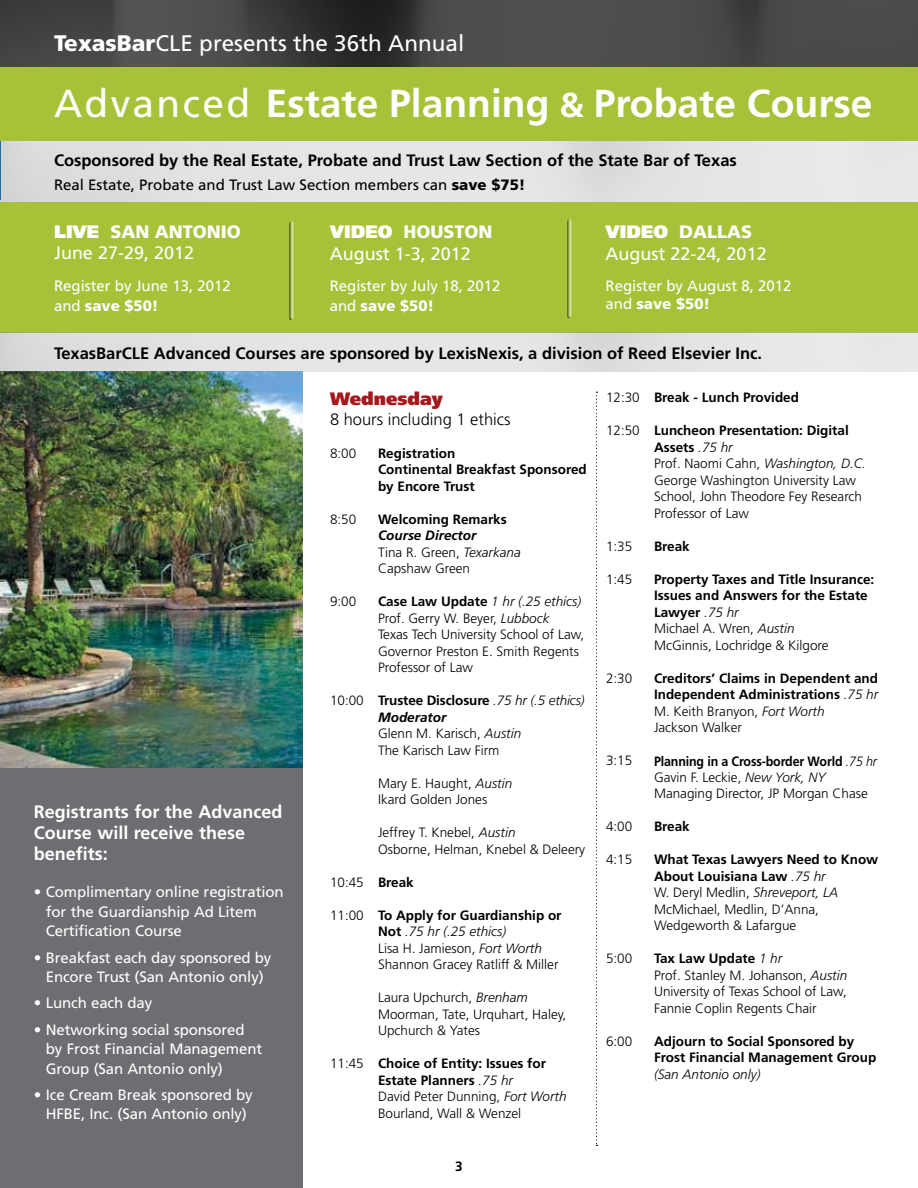
<style>
.page{position:relative;width:918px;height:1188px;background:#fff}
.page>*{position:absolute;margin:0;border:0;box-sizing:border-box;transform-origin:0 0}
.t1{font:700 39px "Frutiger LT Std";color:#fff}
.t2{font:22.5px "Frutiger LT Std";color:#fff}
.t3{font:18px/21.6px "Frutiger LT Std";color:#fff}
.t4{font:700 18px/21px "Frutiger LT Std";color:#fff}
.t5{font:900 18px "Frutiger LT Std";color:#a5181c}
.t6{font:700 16.5px "Frutiger LT Std";color:#000}
.t7{font:300 16.5px "Frutiger LT Std";color:#000}
.t8{font:15px/19.5px "Frutiger LT Std";letter-spacing:-.01em;color:#fff}
.t9{font:15px "Frutiger LT Std";color:#000}
.t10{font:300 13.5px/16.5px "Frutiger LT Std";color:#000}
.t11{font:700 13.5px/16.5px "Frutiger LT Std";color:#000}
.t12{font:italic 300 13.5px "Frutiger LT Std";color:#000}
.s1{font-weight:900}
.s2{font-weight:400}
.s3{font-size:34.5px}
.s4{font-weight:700;font-style:italic}
.s5{font-style:italic}
.s6{font-weight:700}
.s7{font-weight:300}
.s8{font-weight:300;font-style:italic}
</style>
<div class="page">
<img style="left:0;top:372px;width:302px;height:397px">
<div style="left:0;top:769px;width:303px;height:419px;background:#6d6e71"></div>
<svg style="left:596px;top:392px;width:1px;height:754px"></svg>
<svg style="left:0;top:0;width:918px;height:67px;fill:#4b494b"></svg>
<div style="left:0;top:67px;width:918px;height:74px;background:#a7c239"></div>
<img style="left:0;top:141px;width:918px;height:61px">
<div style="left:0;top:202px;width:918px;height:131px;background:#a7c239"></div>
<img style="left:0;top:333px;width:918px;height:39px">
<hr style="left:290px;top:221px;width:4px;height:99px;background:#fff;opacity:.75">
<hr style="left:289px;top:221px;width:3px;height:99px;background:#000;opacity:.75">
<hr style="left:290px;top:223px;width:2px;height:95px;background:#c0d173">
<hr style="left:568px;top:219px;width:4px;height:99px;background:#fff;opacity:.75">
<hr style="left:567px;top:219px;width:3px;height:99px;background:#000;opacity:.75">
<hr style="left:568px;top:221px;width:2px;height:96px;background:#c0d173">
<h2 class="t2" style="left:54px;top:30px;width:412px"><span class="s1">TexasBar</span>CLE presents the 36th Annual</h2>
<h1 class="t1" style="left:54px;top:81px;width:820px"><span class="s2">Advanced</span> Estate Planning <span class="s3">&amp;</span> Probate Course</h1>
<p class="t6" style="left:54px;top:151px;width:684px">Cosponsored by the Real Estate, Probate and Trust Law Section of the State Bar of Texas</p>
<p class="t9" style="left:54px;top:176px;width:473px">Real Estate, Probate and Trust Law Section members can <span class="s1">save $75!</span></p>
<h3 class="t3" style="left:54px;top:221px;width:188px"><span class="s1">LIVE</span> <span class="s1">SAN ANTONIO<br></span>June 27-29, 2012</h3>
<p class="t8" style="left:54px;top:276px;width:178px">Register by June 13, 2012 and <span class="s1">save $50!</span></p>
<h3 class="t3" style="left:330px;top:221px;width:164px"><span class="s1">VIDEO</span> <span class="s1">HOUSTON<br></span>August 1-3, 2012</h3>
<p class="t8" style="left:330px;top:276px;width:172px">Register by July 18, 2012 and <span class="s1">save $50!</span></p>
<h3 class="t3" style="left:606px;top:221px;width:163px"><span class="s1">VIDEO</span> <span class="s1">DALLAS<br></span>August 22-24, 2012</h3>
<p class="t8" style="left:606px;top:277px;width:187px;line-height:18px">Register by August 8, 2012 and <span class="s1">save $50!</span></p>
<p class="t6" style="left:54px;top:343px;width:710px">TexasBarCLE Advanced Courses are sponsored by LexisNexis, a division of Reed Elsevier Inc.</p>
<h3 class="t4" style="left:34px;top:801px;width:250px">Registrants for the Advanced<br>Course will receive these benefits:</h3>
<p class="t8" style="left:46px;top:882px;width:239px;text-indent:-12px">• Complimentary online registration for the Guardianship Ad Litem<br>Certification Course</p>
<p class="t8" style="left:34px;top:948px;width:239px;text-align:center">• Breakfast each day sponsored by<br>Encore Trust (San Antonio only)</p>
<p class="t8" style="left:34px;top:993px;width:120px">• Lunch each day</p>
<p class="t8" style="left:46px;top:1020px;width:218px;text-indent:-12px">• Networking social sponsored by Frost Financial Management<br>Group (San Antonio only)</p>
<p class="t8" style="left:34px;top:1085px;width:220px;text-align:center">• Ice Cream Break sponsored by<br>HFBE, Inc. (San Antonio only)</p>
<h3 class="t5" style="left:330px;top:388px;width:114px">Wednesday</h3>
<p class="t7" style="left:330px;top:410px;width:182px">8 hours including 1 ethics</p>
<p class="t10" style="left:330px;top:445px;width:28px">8:00</p>
<p class="t11" style="left:378px;top:445px;width:210px">Registration<br>Continental Breakfast Sponsored by Encore Trust</p>
<p class="t10" style="left:330px;top:511px;width:28px">8:50</p>
<p class="t11" style="left:378px;top:511px;width:130px">Welcoming Remarks</p>
<p class="t10" style="left:378px;top:528px;width:144px"><span class="s4">Course Director<br></span>Tina R. Green, <span class="s5">Texarkana<br></span>Capshaw Green</p>
<p class="t10" style="left:330px;top:594px;width:28px">9:00</p>
<p class="t10" style="left:378px;top:594px;width:208px"><span class="s6">Case Law Update</span> <span class="s5">1 hr (.25 ethics)<br></span>Prof. Gerry W. Beyer, <span class="s5">Lubbock<br></span>Texas Tech University School of Law,<br>Governor Preston E. Smith Regents<br>Professor of Law</p>
<p class="t10" style="left:378px;top:693px;width:208px;text-indent:-48px">10:00 <span class="s6">Trustee Disclosure</span> <span class="s5">.75 hr (.5 ethics)<br></span><span class="s4">Moderator<br></span>Glenn M. Karisch, <span class="s5">Austin<br></span>The Karisch Law Firm</p>
<p class="t10" style="left:378px;top:775px;width:136px">Mary E. Haught, <span class="s5">Austin<br></span>Ikard Golden Jones</p>
<p class="t10" style="left:378px;top:825px;width:209px">Jeffrey T. Knebel, <span class="s5">Austin<br></span>Osborne, Helman, Knebel &amp; Deleery</p>
<p class="t10" style="left:330px;top:874px;width:85px">10:45 <span class="s6">Break</span></p>
<p class="t10" style="left:378px;top:907px;width:185px;text-indent:-48px">11:00 <span class="s6">To Apply for Guardianship or<br>Not</span> <span class="s5">.75 hr (.25 ethics)<br></span>Lisa H. Jamieson, <span class="s5">Fort Worth<br></span>Shannon Gracey Ratliff &amp; Miller</p>
<p class="t10" style="left:378px;top:990px;width:190px">Laura Upchurch, <span class="s5">Brenham<br></span>Moorman, Tate, Urquhart, Haley,<br>Upchurch &amp; Yates</p>
<p class="t10" style="left:378px;top:1056px;width:190px;text-indent:-48px">11:45 <span class="s6">Choice of Entity: Issues for<br>Estate Planners</span> <span class="s5">.75 hr<br></span>David Peter Dunning, <span class="s5">Fort Worth<br></span>Bourland, Wall &amp; Wenzel</p>
<p class="t11" style="left:455px;top:1158px;width:9px">3</p>
<p class="t11" style="left:606px;top:390px;width:195px"><span class="s7">12:30</span> Break - Lunch Provided</p>
<p class="t10" style="left:654px;top:423px;width:213px;text-indent:-48px">12:50 <span class="s6">Luncheon Presentation: Digital<br>Assets</span> <span class="s5">.75 hr<br></span>Prof. Naomi Cahn, <span class="s5">Washington, D.C.<br></span>George Washington University Law<br>School, John Theodore Fey Research<br>Professor of Law</p>
<p class="t10" style="left:606px;top:538px;width:28px">1:35</p>
<p class="t11" style="left:654px;top:538px;width:37px">Break</p>
<p class="t10" style="left:606px;top:571px;width:28px">1:45</p>
<p class="t11" style="left:654px;top:571px;width:222px">Property Taxes and Title Insurance:<br>Issues and Answers for the Estate<br>Lawyer <span class="s8">.75 hr<br></span><span class="s7">Michael A. Wren,</span> <span class="s8">Austin<br></span><span class="s7">McGinnis, Lochridge &amp; Kilgore</span></p>
<p class="t10" style="left:606px;top:670px;width:28px">2:30</p>
<p class="t11" style="left:654px;top:670px;width:226px">Creditors’ Claims in Dependent and<br>Independent Administrations <span class="s8">.75 hr<br></span><span class="s7">M. Keith Branyon,</span> <span class="s8">Fort Worth<br></span><span class="s7">Jackson Walker</span></p>
<p class="t10" style="left:606px;top:753px;width:28px">3:15</p>
<p class="t10" style="left:654px;top:753px;width:225px"><span class="s6">Planning in a Cross-border World</span> <span class="s5">.75 hr<br></span>Gavin F. Leckie, <span class="s5">New York, NY<br></span>Managing Director, JP Morgan Chase</p>
<p class="t10" style="left:606px;top:819px;width:28px">4:00</p>
<p class="t11" style="left:654px;top:819px;width:37px">Break</p>
<p class="t10" style="left:606px;top:852px;width:28px">4:15</p>
<p class="t10" style="left:654px;top:852px;width:226px"><span class="s6">What Texas Lawyers Need to Know<br>About Louisiana Law</span> <span class="s5">.75 hr<br></span>W. Deryl Medlin, <span class="s5">Shreveport, LA<br></span>McMichael, Medlin, D’Anna,<br>Wedgeworth &amp; Lafargue</p>
<p class="t10" style="left:606px;top:951px;width:28px">5:00</p>
<p class="t10" style="left:654px;top:951px;width:195px"><span class="s6">Tax Law Update</span> <span class="s5">1 hr<br></span>Prof. Stanley M. Johanson, <span class="s5">Austin<br></span>University of Texas School of Law,<br>Fannie Coplin Regents Chair</p>
<p class="t10" style="left:606px;top:1033px;width:28px">6:00</p>
<p class="t11" style="left:654px;top:1033px;width:224px">Adjourn to Social Sponsored by<br>Frost Financial Management Group</p>
<p class="t12" style="left:654px;top:1067px;width:108px">(San Antonio only)</p>
</div>
